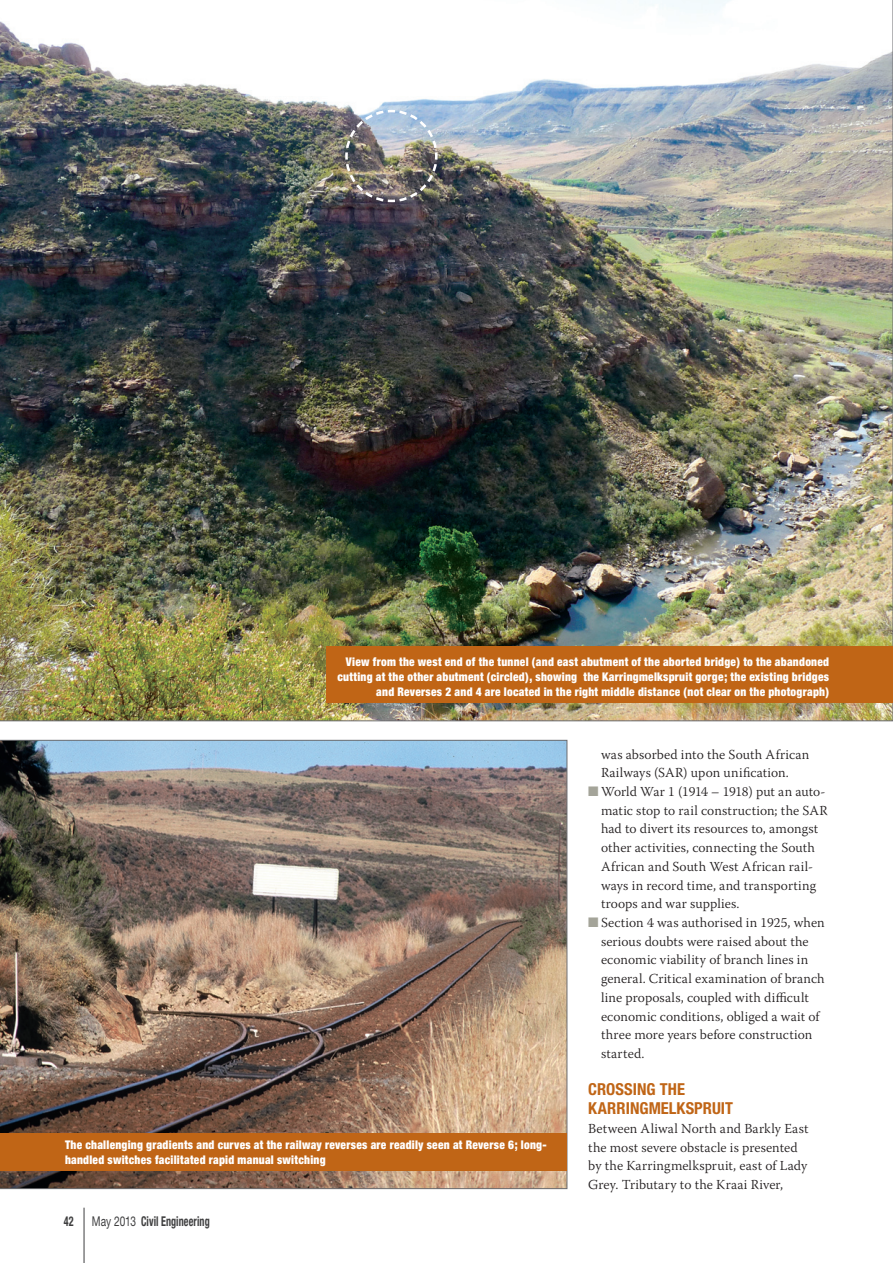
<style>
.page{position:relative;width:893px;height:1263px;background:#fff}
.page>*{position:absolute;margin:0;border:0;box-sizing:border-box;transform-origin:0 0}
.t1{font:700 condensed 16.5px/18.8px "Helvetica Neue";color:#c06516}
.t2{font:300 13.65px/18.8px "Warnock Pro";letter-spacing:.01em;color:#231f20}
.t3{font:700 condensed 13.5px "Helvetica Neue";letter-spacing:.01em;color:#3e3e3f;scale:.75 1}
.t4{font:900 condensed 12px/15px "Helvetica Neue";letter-spacing:.025em;color:#fff;text-align:right;scale:.95 1}
.s1{font-weight:400;font-stretch:normal}
.s2{color:#a4a499}
</style>
<div class="page">
<hr style="left:84px;top:1208px;width:1px;height:55px;background:#3e3e3f">
<img style="left:0;top:0;width:893px;height:721px">
<img style="left:0;top:740px;width:567px;height:449px">
<div style="left:326px;top:646px;width:567px;height:57px;background:#c06516"></div>
<div style="left:0;top:1133px;width:567px;height:37px;background:#c06516"></div>
<img style="left:344px;top:109px;width:95px;height:94px">
<p class="t4" style="left:337px;top:655px;width:519px">View from the west end of the tunnel (and east abutment of the aborted bridge) to the abandoned cutting at the other abutment (circled), showing the Karringmelkspruit gorge; the existing bridges and Reverses 2 and 4 are located in the right middle distance (not clear on the photograph)</p>
<p class="t4" style="left:65px;top:1138px;width:508px;text-align:left">The challenging gradients and curves at the railway reverses are readily seen at Reverse 6; long&shy;handled switches facilitated rapid manual switching</p>
<p class="t3" style="left:64px;top:1217px;width:15px">42</p>
<p class="t3" style="left:92px;top:1217px;width:158px"><span class="s1">May 2013</span> Civil Engineering</p>
<p class="t2" style="left:601px;top:746px;width:210px">was absorbed into the South African<br>Railways (SAR) upon unification.</p>
<p class="t2" style="left:601px;top:783px;width:228px;text-indent:-13px"><span class="s2">■</span> World War 1 (1914 – 1918) put an auto&shy;matic stop to rail construction; the SAR had to divert its resources to, amongst other activities, connecting the South African and South West African rail&shy;ways in record time, and transporting troops and war supplies.</p>
<p class="t2" style="left:601px;top:914px;width:225px;text-indent:-13px"><span class="s2">■</span> Section 4 was authorised in 1925, when serious doubts were raised about the economic viability of branch lines in general. Critical examination of branch line proposals, coupled with difficult economic conditions, obliged a wait of three more years before construction started.</p>
<p class="t1" style="left:588px;top:1081px;width:146px">CROSSING THE<br>KARRINGMELKSPRUIT</p>
<p class="t2" style="left:588px;top:1120px;width:222px">Between Aliwal North and Barkly East the most severe obstacle is presented by the Karringmelkspruit, east of Lady Grey. Tributary to the Kraai River,</p>
</div>
